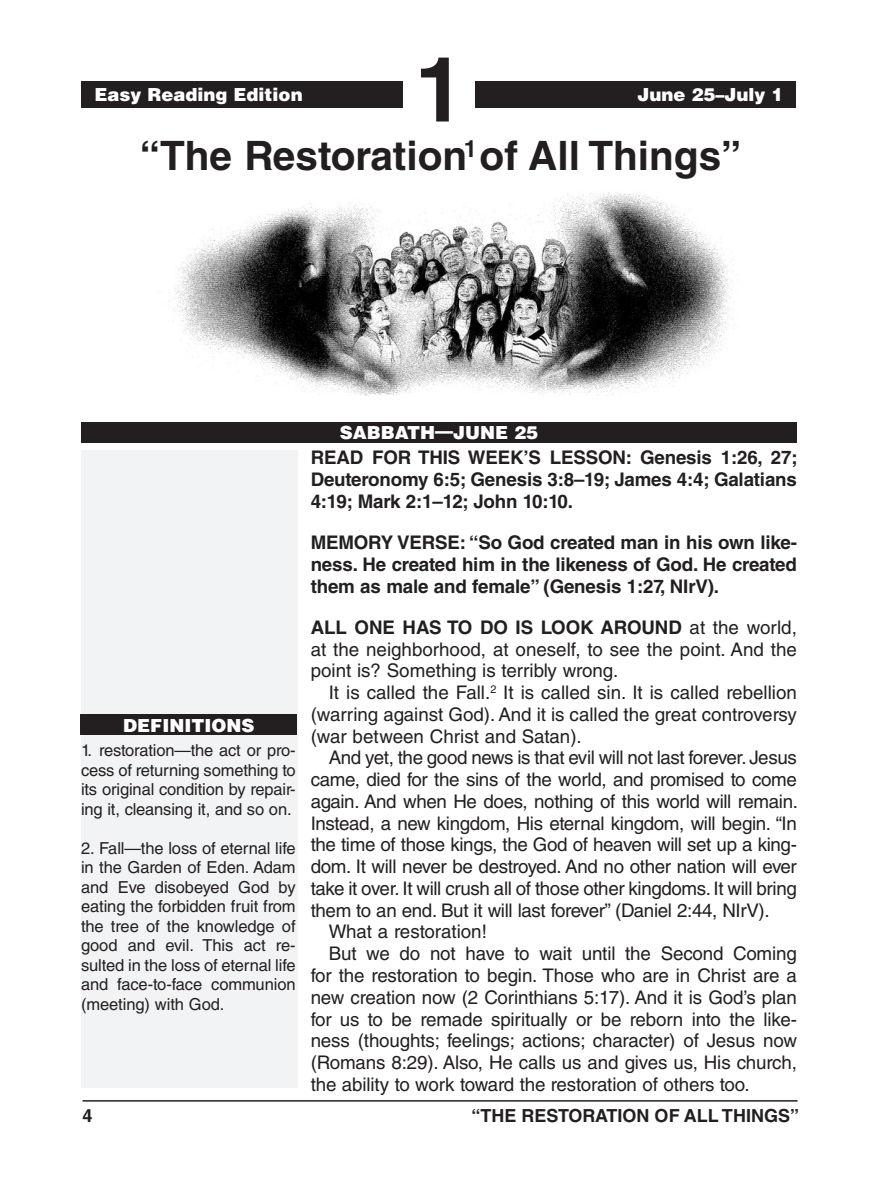
<style>
.page{position:relative;width:878px;height:1202px;background:#fff}
.page>*{position:absolute;margin:0;border:0;box-sizing:border-box;transform-origin:0 0}
.Lesson_Number{font:700 90px "Helvetica LT Std";color:#231f20}
.Lesson_Title{font:700 40.5px "Helvetica LT Std";color:#231f20}
.t1{font:700 23.55px "Helvetica LT Std";color:#231f20}
.Body_Text{font:18.75px/21.8px "Helvetica LT Std";letter-spacing:-.01em;color:#231f20;text-align:justify}
.Body_Text_NoIndent_B{font:700 18.75px/21.8px "Helvetica LT Std";letter-spacing:-.01em;color:#231f20;text-align:justify}
.Body_Text_NoIndent_S{font:18.75px/21.8px "Helvetica LT Std";color:#231f20;text-align:justify}
.Definitions_Heading{font:900 18px "Helvetica LT Std";color:#fff}
.Footer_-_Right{font:700 18px "Helvetica LT Std";color:#231f20}
.Running_Head_-_Right{font:900 18px "Helvetica LT Std";color:#fff}
.Definitions_Text{font:16.5px/19.5px "Helvetica LT Std";letter-spacing:-.01em;color:#231f20;text-align:justify}
.s1{font-weight:700}
</style>
<div class="page">
<hr style="left:82px;top:1100px;width:715px;height:1px;background:#231f20">
<div style="left:81px;top:450px;width:216px;height:637px;background:#f2f3f4"></div>
<div style="left:82px;top:81px;width:321px;height:27px;background:#231f20"></div>
<div style="left:472px;top:81px;width:323px;height:27px;background:#231f20"></div>
<div style="left:405px;top:55px;width:69px;height:76px;background:#fff"></div>
<div style="left:81px;top:422px;width:715px;height:20px;background:#231f20"></div>
<img style="left:173px;top:192px;width:559px;height:204px">
<div style="left:80px;top:714px;width:217px;height:20px;background:#231f20"></div>
<p class="Definitions_Heading" style="left:94px;top:82px;width:210px">Easy Reading Edition</p>
<p class="Lesson_Number" style="left:415px;top:35px;width:52px">1</p>
<p class="Running_Head_-_Right" style="left:637px;top:82px;width:148px">June 25–July 1</p>
<p class="Lesson_Title" style="left:140px;top:131px;width:603px">“The Restoration of All Things”</p>
<p class="t1" style="left:464px;top:135px;width:15px">1</p>
<p class="Definitions_Heading" style="left:123px;top:713px;width:132px">DEFINITIONS</p>
<p class="Definitions_Text" style="left:81px;top:740px;width:216px">1. restoration—the act or pro&shy;cess of returning something to its original condition by repair&shy;ing it, cleansing it, and so on.</p>
<p class="Definitions_Text" style="left:81px;top:838px;width:216px">2. Fall—the loss of eternal life in the Garden of Eden. Adam and Eve disobeyed God by eating the forbidden fruit from the tree of the knowledge of good and evil. This act re&shy;sulted in the loss of eternal life and face-to-face communion (meeting) with God.</p>
<p class="Definitions_Heading" style="left:340px;top:420px;width:200px">SABBATH—JUNE 25</p>
<p class="Body_Text_NoIndent_B" style="left:310px;top:446px;width:488px">READ FOR THIS WEEK’S LESSON: Genesis 1:26, 27; Deuteronomy 6:5; Genesis 3:8–19; James 4:4; Galatians 4:19; Mark 2:1–12; John 10:10.</p>
<p class="Body_Text_NoIndent_B" style="left:310px;top:531px;width:488px">MEMORY VERSE: “So God created man in his own like&shy;ness. He created him in the likeness of God. He created them as male and female” (Genesis 1:27, NIrV).</p>
<p class="Body_Text_NoIndent_S" style="left:310px;top:616px;width:488px"><span class="s1">ALL ONE HAS TO DO IS LOOK AROUND</span> at the world, at the neighborhood, at oneself, to see the point. And the point is? Something is terribly wrong.</p>
<p class="Body_Text" style="left:310px;top:681px;width:487px;text-indent:18px">It is called the Fall.<sup>2</sup> It is called sin. It is called rebellion (warring against God). And it is called the great controversy (war between Christ and Satan).</p>
<p class="Body_Text" style="left:310px;top:747px;width:489px;text-indent:18px">And yet, the good news is that evil will not last forever. Jesus came, died for the sins of the world, and promised to come again. And when He does, nothing of this world will remain.<br>Instead, a new kingdom, His eternal kingdom, will begin. “In the time of those kings, the God of heaven will set up a king&shy;dom. It will never be destroyed. And no other nation will ever take it over. It will crush all of those other kingdoms. It will bring them to an end. But it will last forever” (Daniel 2:44, NIrV).</p>
<p class="Body_Text" style="left:329px;top:921px;width:160px">What a restoration!</p>
<p class="Body_Text" style="left:310px;top:942px;width:488px;text-indent:18px">But we do not have to wait until the Second Coming for the restoration to begin. Those who are in Christ are a new creation now (2 Corinthians 5:17). And it is God’s plan for us to be remade spiritually or be reborn into the like&shy;ness (thoughts; feelings; actions; character) of Jesus now (Romans 8:29). Also, He calls us and gives us, His church, the ability to work toward the restoration of others too.</p>
<p class="Footer_-_Right" style="left:82px;top:1104px;width:12px">4</p>
<p class="Footer_-_Right" style="left:471px;top:1104px;width:329px">“THE RESTORATION OF ALL THINGS”</p>
</div>
